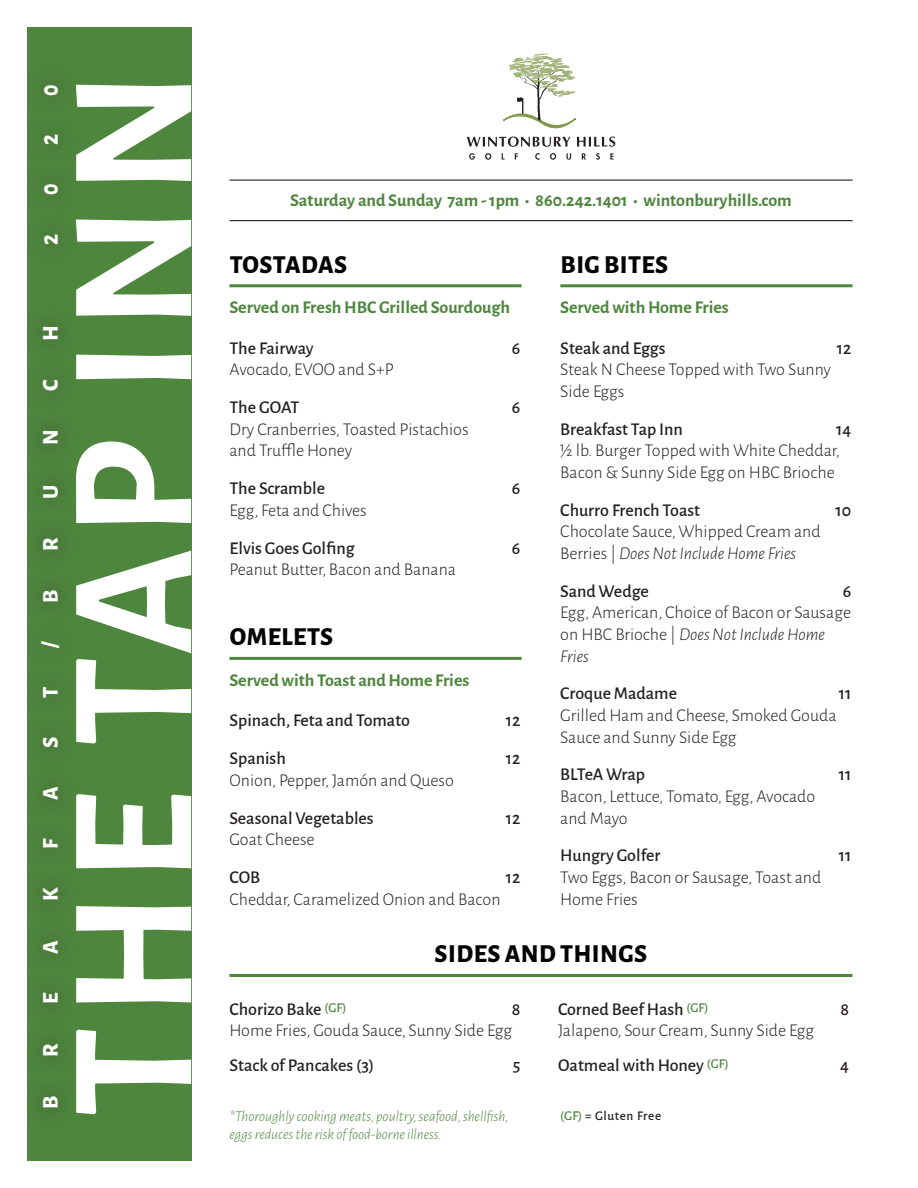
<style>
.page{position:relative;width:918px;height:1188px;background:#fff}
.page>*{position:absolute;margin:0;border:0;box-sizing:border-box;transform-origin:0 0}
.t1{font:700 178.5px "Alegreya Sans";letter-spacing:.06em;color:#fff}
.t2{font:800 25.5px "Alegreya Sans";letter-spacing:.02em;color:#040503}
.t3{font:800 22.2px "Alegreya Sans";color:#fff}
.t4{font:300 18px/21.6px "Alegreya Sans";color:#231f20}
.t5{font:500 18px "Alegreya Sans";color:#231f20}
.t6{font:700 18px "Alegreya Sans";color:#4e863d}
.t7{font:italic 300 15px/18px "Alegreya Sans";color:#4e863d}
.t8{font:500 13.2px "Alegreya Sans";letter-spacing:.05em;color:#231f20}
.s1{font-weight:500}
.s2{font-style:italic}
.s3{font-size:13.5px;color:#4e863d}
</style>
<div class="page">
<svg style="left:469px;top:153px;width:6px;height:7px"></svg>
<svg style="left:485px;top:153px;width:6px;height:7px"></svg>
<svg style="left:515px;top:153px;width:3px;height:7px"></svg>
<svg style="left:535px;top:153px;width:5px;height:7px"></svg>
<svg style="left:550px;top:153px;width:6px;height:7px"></svg>
<svg style="left:566px;top:153px;width:5px;height:7px"></svg>
<svg style="left:582px;top:153px;width:4px;height:7px"></svg>
<svg style="left:596px;top:153px;width:4px;height:7px"></svg>
<svg style="left:610px;top:153px;width:4px;height:7px"></svg>
<svg style="left:467px;top:53px;width:148px;height:94px"></svg>
<hr style="left:230px;top:284px;width:292px;height:3px;background:#4e863d">
<hr style="left:560px;top:284px;width:292px;height:3px;background:#4e863d">
<hr style="left:230px;top:657px;width:292px;height:3px;background:#4e863d">
<hr style="left:230px;top:974px;width:622px;height:3px;background:#4e863d">
<div style="left:27px;top:27px;width:164px;height:1134px;background:#4e863d"></div>
<div style="left:22px;top:63px;width:58px;height:1066px;background:#231f20;opacity:.75"></div>
<hr style="left:230px;top:180px;width:623px;height:1px;background:#040503">
<hr style="left:230px;top:220px;width:623px;height:1px;background:#040503">
<p class="t3" style="left:34px;top:96px;width:13px;rotate:-90deg">0</p>
<p class="t1" style="left:2px;top:1117px;width:1048px;rotate:-90deg">THE TAP INN</p>
<p class="t3" style="left:34px;top:145px;width:13px;rotate:-90deg">2</p>
<p class="t3" style="left:34px;top:195px;width:13px;rotate:-90deg">0</p>
<p class="t3" style="left:34px;top:245px;width:13px;rotate:-90deg">2</p>
<p class="t3" style="left:34px;top:341px;width:17px;rotate:-90deg">H</p>
<p class="t3" style="left:34px;top:391px;width:13px;rotate:-90deg">C</p>
<p class="t3" style="left:34px;top:445px;width:17px;rotate:-90deg">N</p>
<p class="t3" style="left:34px;top:499px;width:16px;rotate:-90deg">U</p>
<p class="t3" style="left:34px;top:551px;width:15px;rotate:-90deg">R</p>
<p class="t3" style="left:34px;top:603px;width:15px;rotate:-90deg">B</p>
<p class="t3" style="left:34px;top:648px;width:9px;rotate:-90deg">/</p>
<p class="t3" style="left:34px;top:698px;width:13px;rotate:-90deg">T</p>
<p class="t3" style="left:34px;top:748px;width:13px;rotate:-90deg">S</p>
<p class="t3" style="left:34px;top:800px;width:15px;rotate:-90deg">A</p>
<p class="t3" style="left:34px;top:849px;width:12px;rotate:-90deg">F</p>
<p class="t3" style="left:34px;top:901px;width:15px;rotate:-90deg">K</p>
<p class="t3" style="left:34px;top:954px;width:15px;rotate:-90deg">A</p>
<p class="t3" style="left:34px;top:1004px;width:13px;rotate:-90deg">E</p>
<p class="t3" style="left:34px;top:1057px;width:15px;rotate:-90deg">R</p>
<p class="t3" style="left:34px;top:1109px;width:15px;rotate:-90deg">B</p>
<p class="t6" style="left:290px;top:187px;width:503px">Saturday and Sunday 7am - 1pm • 860.242.1401 • wintonburyhills.com</p>
<p class="t2" style="left:230px;top:245px;width:119px">TOSTADAS</p>
<p class="t6" style="left:230px;top:294px;width:282px">Served on Fresh HBC Grilled Sourdough</p>
<p class="t5" style="left:230px;top:335px;width:86px">The Fairway</p>
<p class="t5" style="left:512px;top:335px;width:10px">6</p>
<p class="t4" style="left:230px;top:358px;width:166px">Avocado, EVOO and S+P</p>
<p class="t5" style="left:230px;top:395px;width:72px">The GOAT</p>
<p class="t5" style="left:512px;top:395px;width:10px">6</p>
<p class="t4" style="left:230px;top:418px;width:241px">Dry Cranberries, Toasted Pistachios and Truffle Honey</p>
<p class="t5" style="left:230px;top:476px;width:97px">The Scramble</p>
<p class="t5" style="left:512px;top:476px;width:10px">6</p>
<p class="t4" style="left:230px;top:499px;width:139px">Egg, Feta and Chives</p>
<p class="t5" style="left:230px;top:535px;width:127px">Elvis Goes Golfing</p>
<p class="t5" style="left:512px;top:535px;width:10px">6</p>
<p class="t4" style="left:230px;top:558px;width:228px">Peanut Butter, Bacon and Banana</p>
<p class="t2" style="left:561px;top:245px;width:109px">BIG BITES</p>
<p class="t6" style="left:560px;top:294px;width:170px">Served with Home Fries</p>
<p class="t5" style="left:560px;top:335px;width:107px">Steak and Eggs</p>
<p class="t5" style="left:837px;top:335px;width:16px">12</p>
<p class="t4" style="left:560px;top:358px;width:272px">Steak N Cheese Topped with Two Sunny<br>Side Eggs</p>
<p class="t5" style="left:560px;top:416px;width:124px">Breakfast Tap Inn</p>
<p class="t4" style="left:560px;top:418px;width:293px;text-indent:276px"><span class="s1">14 </span>½ lb. Burger Topped with White Cheddar,<br>Bacon &amp; Sunny Side Egg on HBC Brioche</p>
<p class="t5" style="left:560px;top:497px;width:141px">Churro French Toast</p>
<p class="t5" style="left:836px;top:497px;width:17px">10</p>
<p class="t4" style="left:560px;top:520px;width:262px">Chocolate Sauce, Whipped Cream and<br>Berries | <span class="s2">Does Not Include Home Fries</span></p>
<p class="t5" style="left:560px;top:578px;width:90px">Sand Wedge</p>
<p class="t4" style="left:560px;top:580px;width:293px;text-indent:282px"><span class="s1">6<br></span>Egg, American, Choice of Bacon or Sausage on HBC Brioche | <span class="s2">Does Not Include Home<br>Fries</span></p>
<p class="t5" style="left:560px;top:681px;width:118px">Croque Madame</p>
<p class="t5" style="left:839px;top:681px;width:14px">11</p>
<p class="t4" style="left:560px;top:704px;width:278px">Grilled Ham and Cheese, Smoked Gouda<br>Sauce and Sunny Side Egg</p>
<p class="t5" style="left:560px;top:762px;width:86px">BLTeA Wrap</p>
<p class="t5" style="left:839px;top:762px;width:14px">11</p>
<p class="t4" style="left:560px;top:785px;width:256px">Bacon, Lettuce, Tomato, Egg, Avocado and Mayo</p>
<p class="t5" style="left:560px;top:843px;width:102px">Hungry Golfer</p>
<p class="t5" style="left:839px;top:843px;width:14px">11</p>
<p class="t4" style="left:560px;top:866px;width:262px">Two Eggs, Bacon or Sausage, Toast and<br>Home Fries</p>
<p class="t2" style="left:230px;top:618px;width:105px">OMELETS</p>
<p class="t6" style="left:230px;top:667px;width:241px">Served with Toast and Home Fries</p>
<p class="t5" style="left:230px;top:708px;width:182px">Spinach, Feta and Tomato</p>
<p class="t5" style="left:506px;top:708px;width:16px">12</p>
<p class="t5" style="left:230px;top:746px;width:58px">Spanish</p>
<p class="t5" style="left:506px;top:746px;width:16px">12</p>
<p class="t4" style="left:230px;top:769px;width:226px">Onion, Pepper, Jamón and Queso</p>
<p class="t5" style="left:230px;top:805px;width:146px">Seasonal Vegetables</p>
<p class="t5" style="left:506px;top:805px;width:16px">12</p>
<p class="t4" style="left:230px;top:828px;width:87px">Goat Cheese</p>
<p class="t5" style="left:230px;top:865px;width:32px">COB</p>
<p class="t5" style="left:506px;top:865px;width:16px">12</p>
<p class="t4" style="left:230px;top:888px;width:273px">Cheddar, Caramelized Onion and Bacon</p>
<p class="t2" style="left:435px;top:935px;width:214px">SIDES AND THINGS</p>
<p class="t5" style="left:230px;top:996px;width:119px">Chorizo Bake <sup>(GF)</sup></p>
<p class="t5" style="left:558px;top:996px;width:152px">Corned Beef Hash <sup>(GF)</sup></p>
<p class="t5" style="left:840px;top:996px;width:10px">8</p>
<p class="t4" style="left:558px;top:1019px;width:257px">Jalapeno, Sour Cream, Sunny Side Egg</p>
<p class="t5" style="left:558px;top:1053px;width:172px">Oatmeal with Honey <sup>(GF)</sup></p>
<p class="t5" style="left:840px;top:1053px;width:10px">4</p>
<p class="t4" style="left:230px;top:998px;width:293px;text-indent:282px"><span class="s1">8<br></span>Home Fries, Gouda Sauce, Sunny Side Egg</p>
<p class="t5" style="left:230px;top:1053px;width:146px">Stack of Pancakes (3)</p>
<p class="t5" style="left:513px;top:1053px;width:9px">5</p>
<p class="t7" style="left:230px;top:1107px;width:281px">*Thoroughly cooking meats, poultry, seafood, shellfish, eggs reduces the risk of food-borne illness.</p>
<p class="t8" style="left:560px;top:1106px;width:102px"><span class="s3">(GF)</span> = Gluten Free</p>
</div>
